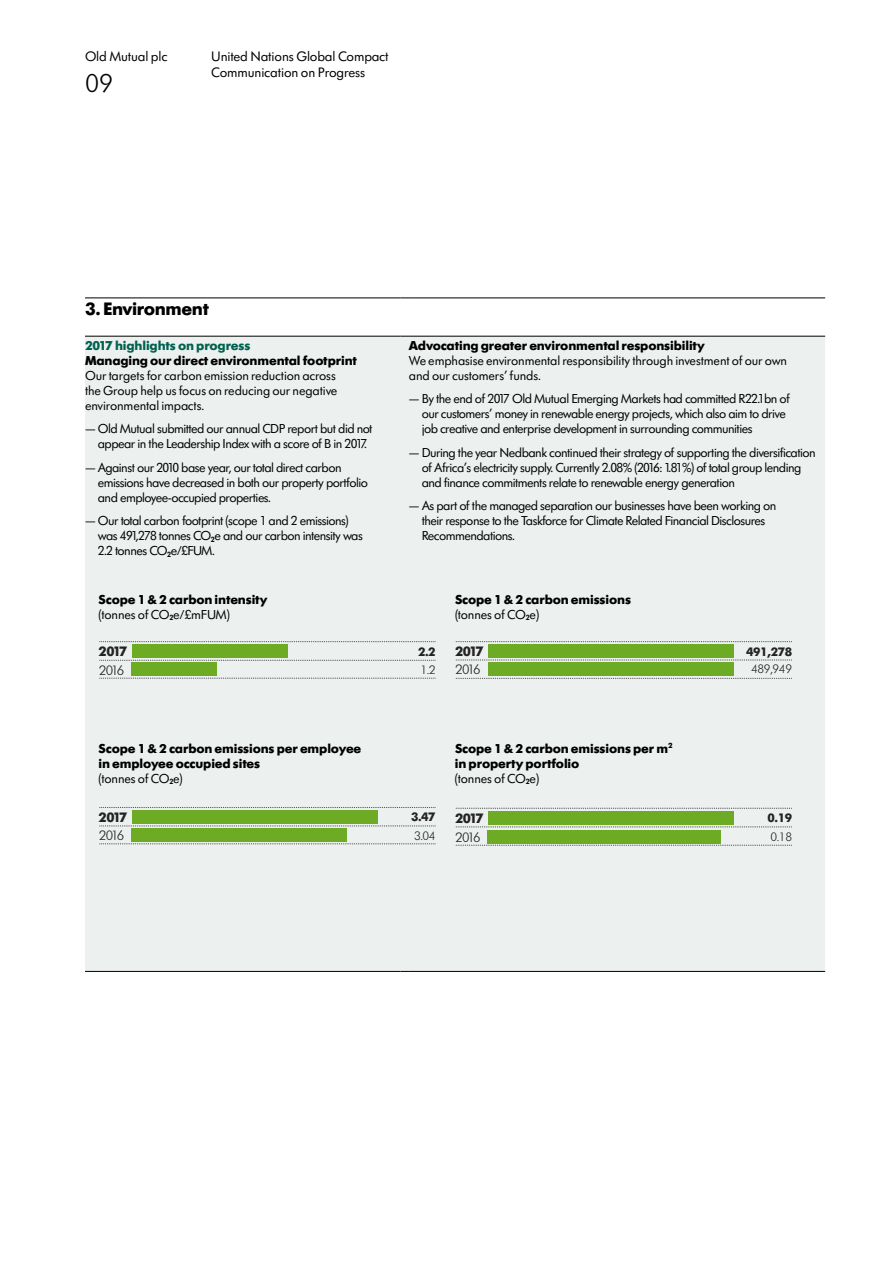
<style>
.page{position:relative;width:893px;height:1263px;background:#fff}
.page>*{position:absolute;margin:0;border:0;box-sizing:border-box;transform-origin:0 0}
.t1{font:300 27px "Futura SBOP";color:#000}
.t2{font:700 18.75px "Futura SBOP";letter-spacing:-.02em;color:#000}
.t3{font:300 14.4px "Futura SBOP";letter-spacing:-.13em;color:#232322}
.t4{font:700 14.4px "Futura SBOP";letter-spacing:-.13em;color:#232322}
.t5{font:14.25px/16px "Futura SBOP";letter-spacing:-.01em;color:#000}
.t6{font:13.5px/15px "Futura SBOP";letter-spacing:-.04em;color:#000}
.t7{font:700 13.5px/15px "Futura SBOP";letter-spacing:-.01em;color:#000}
.t8{font:13.5px/15px "Futura SBOP";letter-spacing:-.01em;color:#000}
.t9{font:700 13.5px "Futura SBOP";letter-spacing:-.01em;color:#00614f}
.t10{font:700 12.9px "Futura SBOP";letter-spacing:-.03em;color:#232321}
.t11{font:300 12.9px "Futura SBOP";letter-spacing:-.03em;color:#232321}
.s1{font-weight:400}
</style>
<div class="page">
<div style="left:85px;top:337px;width:740px;height:634px;background:#ecf0ef"></div>
<hr style="left:85px;top:298px;width:315px;height:1px;background:#000">
<hr style="left:409px;top:298px;width:416px;height:1px;background:#000">
<hr style="left:85px;top:336px;width:315px;height:1px;background:#000">
<hr style="left:409px;top:336px;width:416px;height:1px;background:#000">
<hr style="left:85px;top:971px;width:315px;height:1px;background:#000">
<hr style="left:409px;top:971px;width:416px;height:1px;background:#000">
<div style="left:132px;top:810px;width:245px;height:14px;background:#6eab24"></div>
<div style="left:132px;top:828px;width:215px;height:14px;background:#6eab24"></div>
<svg style="left:100px;top:807px;width:336px;height:1px"></svg>
<svg style="left:100px;top:825px;width:336px;height:1px"></svg>
<svg style="left:100px;top:843px;width:336px;height:1px"></svg>
<div style="left:488px;top:644px;width:246px;height:14px;background:#6eab24"></div>
<div style="left:488px;top:662px;width:245px;height:14px;background:#6eab24"></div>
<svg style="left:456px;top:641px;width:336px;height:1px"></svg>
<svg style="left:456px;top:659px;width:336px;height:1px"></svg>
<svg style="left:456px;top:678px;width:336px;height:1px"></svg>
<div style="left:488px;top:811px;width:246px;height:14px;background:#6eab24"></div>
<div style="left:488px;top:830px;width:233px;height:13px;background:#6eab24"></div>
<svg style="left:456px;top:808px;width:336px;height:1px"></svg>
<svg style="left:456px;top:826px;width:336px;height:1px"></svg>
<svg style="left:456px;top:845px;width:336px;height:1px"></svg>
<div style="left:132px;top:644px;width:155px;height:14px;background:#6eab24"></div>
<div style="left:132px;top:662px;width:85px;height:14px;background:#6eab24"></div>
<svg style="left:100px;top:641px;width:336px;height:1px"></svg>
<svg style="left:100px;top:660px;width:336px;height:1px"></svg>
<svg style="left:100px;top:678px;width:336px;height:1px"></svg>
<p class="t5" style="left:85px;top:49px;width:84px">Old Mutual plc</p>
<h1 class="t1" style="left:85px;top:69px;width:30px">09</h1>
<p class="t5" style="left:211px;top:49px;width:179px">United Nations Global Compact<br>Communication on Progress</p>
<h2 class="t2" style="left:85px;top:299px;width:125px">3. Environment</h2>
<p class="t9" style="left:85px;top:338px;width:167px">2017 highlights on progress</p>
<p class="t7" style="left:85px;top:353px;width:274px">Managing our direct environmental footprint</p>
<p class="t6" style="left:85px;top:368px;width:254px;text-align:justify">Our targets for carbon emission reduction across the Group help us focus on reducing our negative environmental impacts.</p>
<p class="t6" style="left:85px;top:422px;width:289px;text-align:center">— Old Mutual submitted our annual CDP report but did not appear in the Leadership Index with a score of B in 2017.</p>
<p class="t6" style="left:98px;top:460px;width:272px;text-indent:-13px">— Against our 2010 base year, our total direct carbon emissions have decreased in both our property portfolio and employee-occupied properties.</p>
<p class="t6" style="left:98px;top:514px;width:267px;text-indent:-13px">— Our total carbon footprint (scope 1 and 2 emissions) was 491,278 tonnes CO<sub>2</sub>e and our carbon intensity was<br>2.2 tonnes CO<sub>2</sub>e/£FUM.</p>
<p class="t7" style="left:99px;top:591px;width:170px">Scope 1 &amp; 2 carbon intensity <span class="s1">(tonnes of CO</span><sub>2</sub><span class="s1">e/£mFUM)</span></p>
<p class="t4" style="left:99px;top:643px;width:30px">2017</p>
<p class="t7" style="left:409px;top:338px;width:297px">Advocating greater environmental responsibility</p>
<p class="t8" style="left:409px;top:353px;width:380px">We emphasise environmental responsibility through investment of our own and our customers’ funds.</p>
<p class="t6" style="left:422px;top:392px;width:370px;text-indent:-13px">— By the end of 2017 Old Mutual Emerging Markets had committed R22.1bn of our customers’ money in renewable energy projects, which also aim to drive job creative and enterprise development in surrounding communities</p>
<p class="t6" style="left:422px;top:445px;width:396px;text-indent:-13px">— During the year Nedbank continued their strategy of supporting the diversification of Africa’s electricity supply. Currently 2.08% (2016: 1.81%) of total group lending and finance commitments relate to renewable energy generation</p>
<p class="t6" style="left:422px;top:499px;width:356px;text-indent:-13px">— As part of the managed separation our businesses have been working on their response to the Taskforce for Climate Related Financial Disclosures<br>Recommendations.</p>
<p class="t10" style="left:418px;top:644px;width:19px">2.2</p>
<p class="t7" style="left:455px;top:591px;width:178px">Scope 1 &amp; 2 carbon emissions <span class="s1">(tonnes of CO</span><sub>2</sub><span class="s1">e)</span></p>
<p class="t4" style="left:455px;top:643px;width:30px">2017</p>
<p class="t10" style="left:746px;top:644px;width:48px">491,278</p>
<p class="t3" style="left:99px;top:663px;width:27px">2016</p>
<p class="t11" style="left:420px;top:663px;width:17px">1.2</p>
<p class="t3" style="left:455px;top:662px;width:27px">2016</p>
<p class="t11" style="left:751px;top:662px;width:43px">489,949</p>
<p class="t7" style="left:99px;top:741px;width:264px">Scope 1 &amp; 2 carbon emissions per employee in employee occupied sites<br><span class="s1">(tonnes of CO</span><sub>2</sub><span class="s1">e)</span></p>
<p class="t7" style="left:455px;top:741px;width:219px">Scope 1 &amp; 2 carbon emissions per m<sup>2 </sup>in property portfolio<br><span class="s1">(tonnes of CO</span><sub>2</sub><span class="s1">e)</span></p>
<p class="t4" style="left:99px;top:809px;width:30px">2017</p>
<p class="t10" style="left:411px;top:810px;width:26px">3.47</p>
<p class="t4" style="left:455px;top:810px;width:30px">2017</p>
<p class="t10" style="left:767px;top:810px;width:26px">0.19</p>
<p class="t3" style="left:99px;top:827px;width:27px">2016</p>
<p class="t11" style="left:414px;top:828px;width:23px">3.04</p>
<p class="t3" style="left:455px;top:829px;width:27px">2016</p>
<p class="t11" style="left:770px;top:830px;width:23px">0.18</p>
</div>
